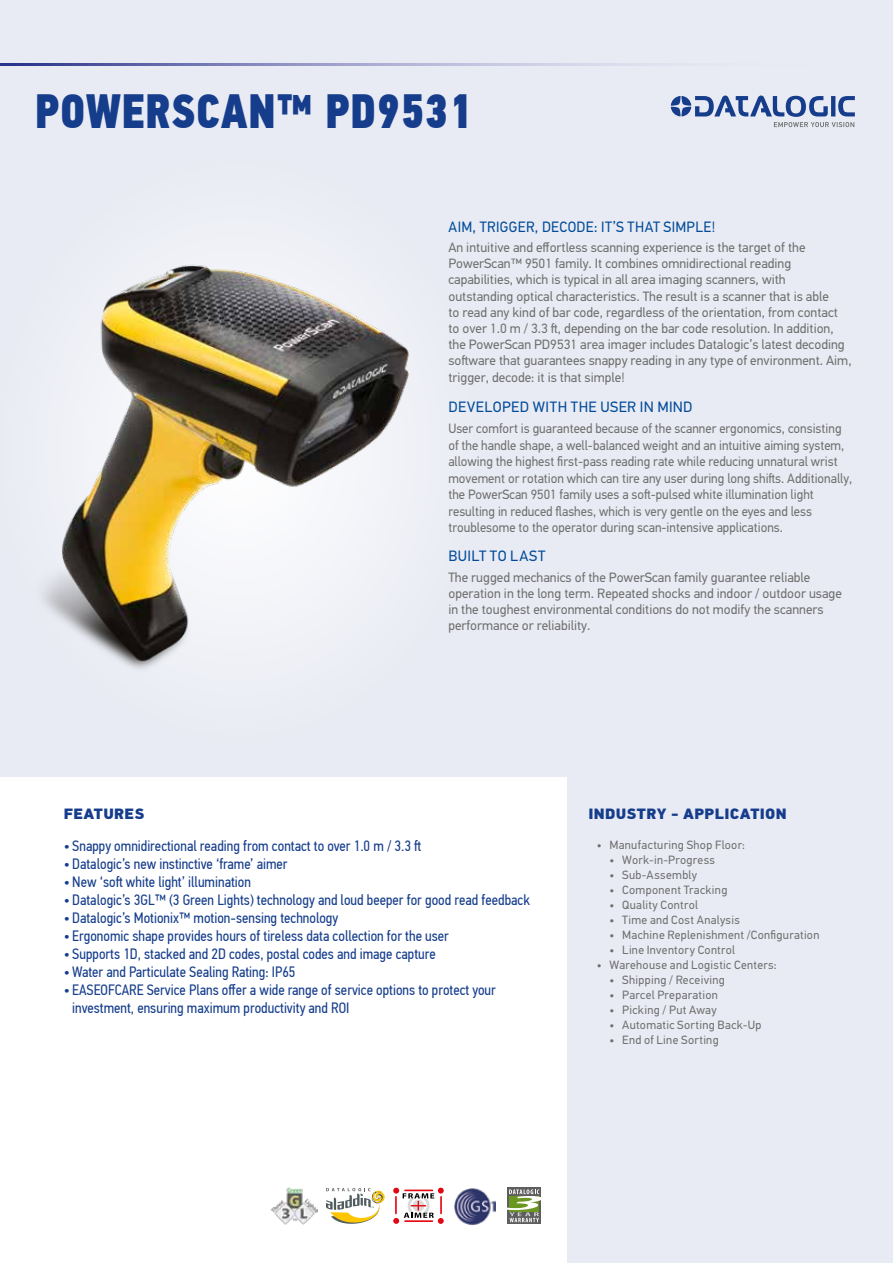
<style>
.page{position:relative;width:893px;height:1263px;background:#e8ebf3}
.page>*{position:absolute;margin:0;border:0;box-sizing:border-box;transform-origin:0 0}
.t1{font:48px "PF Din Text Cond Pro X Black";letter-spacing:.01em;color:#153d8c;scale:.91 1}
.t2{font:15px/18px "PF Din Text Cond Pro";color:#153d8c}
.t3{font:15px "PF Din Text Pro";letter-spacing:.03em;color:#004a99}
.t4{font:15px "PF Din Text Pro";letter-spacing:.03em;color:#004a99;scale:.96 1}
.t5{font:900 15px "PF Din Text Pro";letter-spacing:.02em;color:#153d8c}
.t6{font:13.5px/16.2px "PF Din Text Pro";color:#706f6f}
.t7{font:13.5px/16.5px "PF Din Text Pro";color:#706f6f;scale:.96 1}
.t8{font:12px "PF Din Text Pro";letter-spacing:.025em;color:#706f6f}
</style>
<div class="page">
<svg style="left:0;top:64px;width:645px;height:1px"></svg>
<img style="left:43px;top:265px;width:366px;height:404px">
<svg style="left:671px;top:96px;width:184px;height:31px"></svg>
<div style="left:0;top:777px;width:567px;height:486px;background:#fff"></div>
<svg style="left:326px;top:1188px;width:59px;height:36px"></svg>
<img style="left:454px;top:1188px;width:41px;height:37px">
<svg style="left:507px;top:1188px;width:34px;height:36px"></svg>
<svg style="left:507px;top:1189px;width:34px;height:33px"></svg>
<svg style="left:394px;top:1187px;width:50px;height:37px"></svg>
<img style="left:271px;top:1188px;width:46px;height:36px">
<h1 class="t1" style="left:35px;top:81px;width:482px">POWERSCAN™ PD9531</h1>
<p class="t4" style="left:448px;top:218px;width:279px">AIM, TRIGGER, DECODE: IT’S THAT SIMPLE!</p>
<p class="t6" style="left:448px;top:239px;width:405px">An intuitive and effortless scanning experience is the target of the PowerScan™ 9501 family. It combines omnidirectional reading capabilities, which is typical in all area imaging scanners, with outstanding optical characteristics. The result is a scanner that is able<br>to read any kind of bar code, regardless of the orientation, from contact to over 1.0 m / 3.3 ft, depending on the bar code resolution. In addition, the PowerScan PD9531 area imager includes Datalogic’s latest decoding software that guarantees snappy reading in any type of environment. Aim, trigger, decode: it is that simple!</p>
<p class="t3" style="left:449px;top:398px;width:245px">DEVELOPED WITH THE USER IN MIND</p>
<p class="t7" style="left:448px;top:420px;width:422px">User comfort is guaranteed because of the scanner ergonomics, consisting of the handle shape, a well-balanced weight and an intuitive aiming system, allowing the highest first-pass reading rate while reducing unnatural wrist movement or rotation which can tire any user during long shifts. Additionally, the PowerScan 9501 family uses a soft-pulsed white illumination light resulting in reduced flashes, which is very gentle on the eyes and less troublesome to the operator during scan-intensive applications.</p>
<p class="t3" style="left:449px;top:547px;width:98px">BUILT TO LAST</p>
<p class="t6" style="left:448px;top:569px;width:395px">The rugged mechanics of the PowerScan family guarantee reliable operation in the long term. Repeated shocks and indoor / outdoor usage in the toughest environmental conditions do not modify the scanners performance or reliability.</p>
<p class="t5" style="left:64px;top:804px;width:82px">FEATURES</p>
<p class="t2" style="left:64px;top:836px;width:359px">• Snappy omnidirectional reading from contact to over 1.0 m / 3.3 ft</p>
<p class="t2" style="left:64px;top:854px;width:225px">• Datalogic’s new instinctive ‘frame’ aimer</p>
<p class="t2" style="left:64px;top:872px;width:189px">• New ‘soft white light’ illumination</p>
<p class="t2" style="left:64px;top:890px;width:468px">• Datalogic’s 3GL™ (3 Green Lights) technology and loud beeper for good read feedback</p>
<p class="t2" style="left:64px;top:908px;width:276px">• Datalogic’s Motionix™ motion-sensing technology</p>
<p class="t2" style="left:64px;top:926px;width:387px">• Ergonomic shape provides hours of tireless data collection for the user</p>
<p class="t2" style="left:64px;top:944px;width:374px">• Supports 1D, stacked and 2D codes, postal codes and image capture</p>
<p class="t2" style="left:64px;top:962px;width:233px">• Water and Particulate Sealing Rating: IP65</p>
<p class="t2" style="left:72px;top:980px;width:425px;text-indent:-9px">• EASEOFCARE Service Plans offer a wide range of service options to protect your investment, ensuring maximum productivity and ROI</p>
<p class="t5" style="left:588px;top:804px;width:200px">INDUSTRY - APPLICATION</p>
<p class="t8" style="left:597px;top:838px;width:150px">• Manufacturing Shop Floor:</p>
<p class="t8" style="left:609px;top:853px;width:107px">• Work-in-Progress</p>
<p class="t8" style="left:609px;top:868px;width:89px">• Sub-Assembly</p>
<p class="t8" style="left:609px;top:883px;width:119px">• Component Tracking</p>
<p class="t8" style="left:609px;top:898px;width:90px">• Quality Control</p>
<p class="t8" style="left:609px;top:913px;width:132px">• Time and Cost Analysis</p>
<p class="t8" style="left:609px;top:928px;width:211px">• Machine Replenishment /Configuration</p>
<p class="t8" style="left:609px;top:943px;width:127px">• Line Inventory Control</p>
<p class="t8" style="left:597px;top:958px;width:181px">• Warehouse and Logistic Centers:</p>
<p class="t8" style="left:609px;top:973px;width:117px">• Shipping / Receiving</p>
<p class="t8" style="left:609px;top:988px;width:110px">• Parcel Preparation</p>
<p class="t8" style="left:609px;top:1003px;width:109px">• Picking / Put Away</p>
<p class="t8" style="left:609px;top:1018px;width:153px">• Automatic Sorting Back-Up</p>
<p class="t8" style="left:609px;top:1033px;width:111px">• End of Line Sorting</p>
</div>
